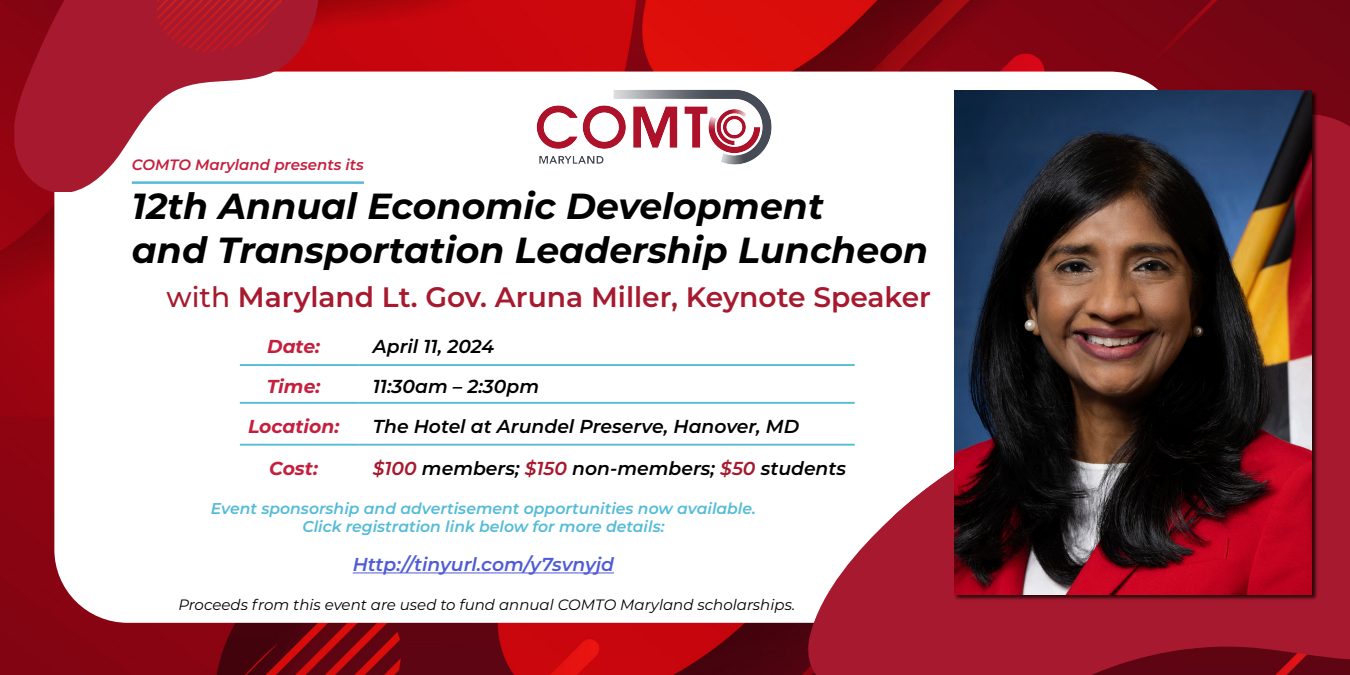
<style>
.page{position:relative;width:1350px;height:675px;background:#fff}
.page>*{position:absolute;margin:0;border:0;box-sizing:border-box;transform-origin:0 0}
.t1{font:italic 700 36.25px/43.5px "Montserrat";color:#000}
.t2{font:600 28.12px "Montserrat";color:#a6192e}
.t3{font:italic 600 18.75px "Montserrat";color:#000}
.t4{font:italic 600 18.75px "Montserrat";color:#4f5cd6}
.t5{font:italic 700 18.75px "Montserrat";color:#c51f3e}
.t6{font:italic 600 15.62px "Montserrat";color:#54bbd7}
.t7{font:italic 15px "Montserrat";color:#000}
.t8{font:italic 600 15px "Montserrat";color:#c51f3e}
.s1{font-weight:500}
.s2{color:#a6192e}
</style>
<div class="page">
<img style="left:0;top:0;width:1350px;height:675px">
<div style="left:54px;top:72px;width:1129px;height:551px;background:#fff;border-radius:73px"></div>
<svg style="left:806px;top:114px;width:544px;height:561px;fill:#a6192e"></svg>
<svg style="left:887px;top:114px;width:455px;height:497px"></svg>
<hr style="left:132px;top:181px;width:232px;height:3px;background:#54bbd7">
<svg style="left:14px;top:0;width:304px;height:192px;fill:#a6192e"></svg>
<svg style="left:157px;top:0;width:147px;height:52px;background:#ad192a"></svg>
<img style="left:501px;top:63px;width:305px;height:102px">
<hr style="left:353px;top:572px;width:261px;height:1px;background:#4f5cd6">
<hr style="left:240px;top:364px;width:119px;height:2px;background:#54bbd7">
<hr style="left:359px;top:364px;width:496px;height:2px;background:#54bbd7">
<hr style="left:240px;top:402px;width:119px;height:2px;background:#54bbd7">
<hr style="left:359px;top:402px;width:496px;height:2px;background:#54bbd7">
<hr style="left:240px;top:444px;width:119px;height:2px;background:#54bbd7">
<hr style="left:359px;top:444px;width:496px;height:2px;background:#54bbd7">
<div style="left:954px;top:90px;width:364px;height:510px;background:#000;opacity:.75"></div>
<img style="left:955px;top:91px;width:357px;height:503px">
<p class="t8" style="left:132px;top:154px;width:234px">COMTO Maryland presents its</p>
<p class="t1" style="left:132px;top:183px;width:798px">12th Annual Economic Development<br>and Transportation Leadership Luncheon</p>
<p class="t2" style="left:166px;top:279px;width:766px"><span class="s1">with</span> Maryland Lt. Gov. Aruna Miller, Keynote Speaker</p>
<p class="t5" style="left:267px;top:333px;width:54px">Date:</p>
<p class="t3" style="left:373px;top:333px;width:123px">April 11, 2024</p>
<p class="t5" style="left:267px;top:373px;width:55px">Time:</p>
<p class="t3" style="left:373px;top:373px;width:168px">11:30am – 2:30pm</p>
<p class="t5" style="left:248px;top:413px;width:93px">Location:</p>
<p class="t3" style="left:373px;top:413px;width:428px">The Hotel at Arundel Preserve, Hanover, MD</p>
<p class="t5" style="left:269px;top:454px;width:50px">Cost:</p>
<p class="t3" style="left:373px;top:455px;width:475px"><span class="s2">$100</span> members; <span class="s2">$150</span> non-members; <span class="s2">$50</span> students</p>
<p class="t6" style="left:211px;top:497px;width:547px">Event sponsorship and advertisement opportunities now available.</p>
<p class="t6" style="left:302px;top:516px;width:364px">Click registration link below for more details:</p>
<p class="t4" style="left:353px;top:551px;width:263px">Http://tinyurl.com/y7svnyjd</p>
<p class="t7" style="left:178px;top:594px;width:618px">Proceeds from this event are used to fund annual COMTO Maryland scholarships.</p>
</div>
